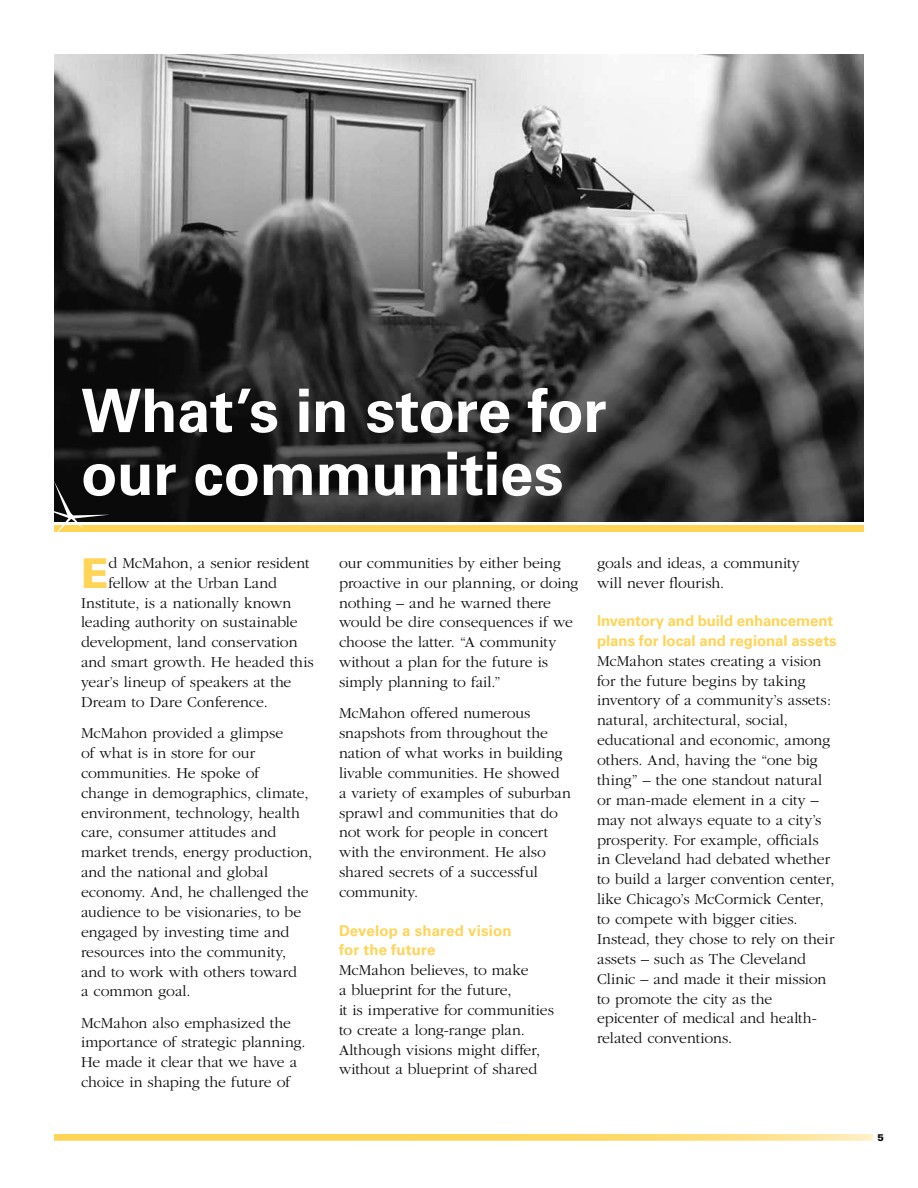
<style>
.page{position:relative;width:918px;height:1188px;background:#fff}
.page>*{position:absolute;margin:0;border:0;box-sizing:border-box;transform-origin:0 0}
.t1{font:700 60px/63px "Univers";letter-spacing:-.005em;color:#fff}
.t2{font:900 41.25px "Univers";color:#ffd457}
.t3{font:300 15.75px/20px "Garamond";letter-spacing:-.005em;color:#0b0a0b}
.t4{font:700 15px/19.5px "Univers";letter-spacing:.005em;color:#ffd457}
.t5{font:900 9.75px "Univers";color:#0b0a0b}
</style>
<div class="page">
<img style="left:54px;top:54px;width:810px;height:468px">
<div style="left:54px;top:525px;width:810px;height:7px;background:#ffd457"></div>
<svg style="left:54px;top:481px;width:56px;height:51px"></svg>
<svg style="left:54px;top:1134px;width:819px;height:7px;background:#ffda6f"></svg>
<h1 class="t1" style="left:81px;top:380px;width:527px">What’s in store for our communities</h1>
<h2 class="t2" style="left:81px;top:547px;width:29px">E</h2>
<p class="t3" style="left:108px;top:553px;width:203px">d McMahon, a senior resident</p>
<p class="t3" style="left:108px;top:573px;width:170px">fellow at the Urban Land</p>
<p class="t3" style="left:81px;top:593px;width:212px">Institute, is a nationally known</p>
<p class="t3" style="left:81px;top:613px;width:218px">leading authority on sustainable</p>
<p class="t3" style="left:81px;top:633px;width:218px">development, land conservation</p>
<p class="t3" style="left:81px;top:652px;width:234px">and smart growth. He headed this</p>
<p class="t3" style="left:81px;top:672px;width:212px">year’s lineup of speakers at the</p>
<p class="t3" style="left:81px;top:692px;width:188px">Dream to Dare Conference.</p>
<p class="t3" style="left:81px;top:723px;width:233px">McMahon provided a glimpse<br>of what is in store for our communities. He spoke of<br>change in demographics, climate, environment, technology, health care, consumer attitudes and market trends, energy production, and the national and global economy. And, he challenged the audience to be visionaries, to be engaged by investing time and resources into the community, and to work with others toward<br>a common goal.</p>
<p class="t3" style="left:81px;top:1013px;width:226px">McMahon also emphasized the importance of strategic planning.<br>He made it clear that we have a choice in shaping the future of</p>
<p class="t3" style="left:339px;top:553px;width:241px">our communities by either being proactive in our planning, or doing nothing – and he warned there would be dire consequences if we choose the latter. “A community without a plan for the future is simply planning to fail.”</p>
<p class="t3" style="left:339px;top:704px;width:233px">McMahon offered numerous snapshots from throughout the nation of what works in building livable communities. He showed a variety of examples of suburban sprawl and communities that do not work for people in concert with the environment. He also shared secrets of a successful community.</p>
<p class="t4" style="left:339px;top:921px;width:174px">Develop a shared vision for the future</p>
<p class="t3" style="left:339px;top:960px;width:216px">McMahon believes, to make<br>a blueprint for the future,<br>it is imperative for communities to create a long-range plan.<br>Although visions might differ, without a blueprint of shared</p>
<p class="t3" style="left:597px;top:553px;width:204px">goals and ideas, a community will never flourish.</p>
<p class="t4" style="left:597px;top:611px;width:241px">Inventory and build enhancement plans for local and regional assets</p>
<p class="t3" style="left:597px;top:651px;width:239px">McMahon states creating a vision for the future begins by taking inventory of a community’s assets: natural, architectural, social, educational and economic, among others. And, having the “one big thing” – the one standout natural or man-made element in a city – may not always equate to a city’s prosperity. For example, officials in Cleveland had debated whether to build a larger convention center, like Chicago’s McCormick Center, to compete with bigger cities.<br>Instead, they chose to rely on their assets – such as The Cleveland<br>Clinic – and made it their mission to promote the city as the epicenter of medical and health&shy;related conventions.</p>
<p class="t5" style="left:878px;top:1131px;width:8px">5</p>
</div>
